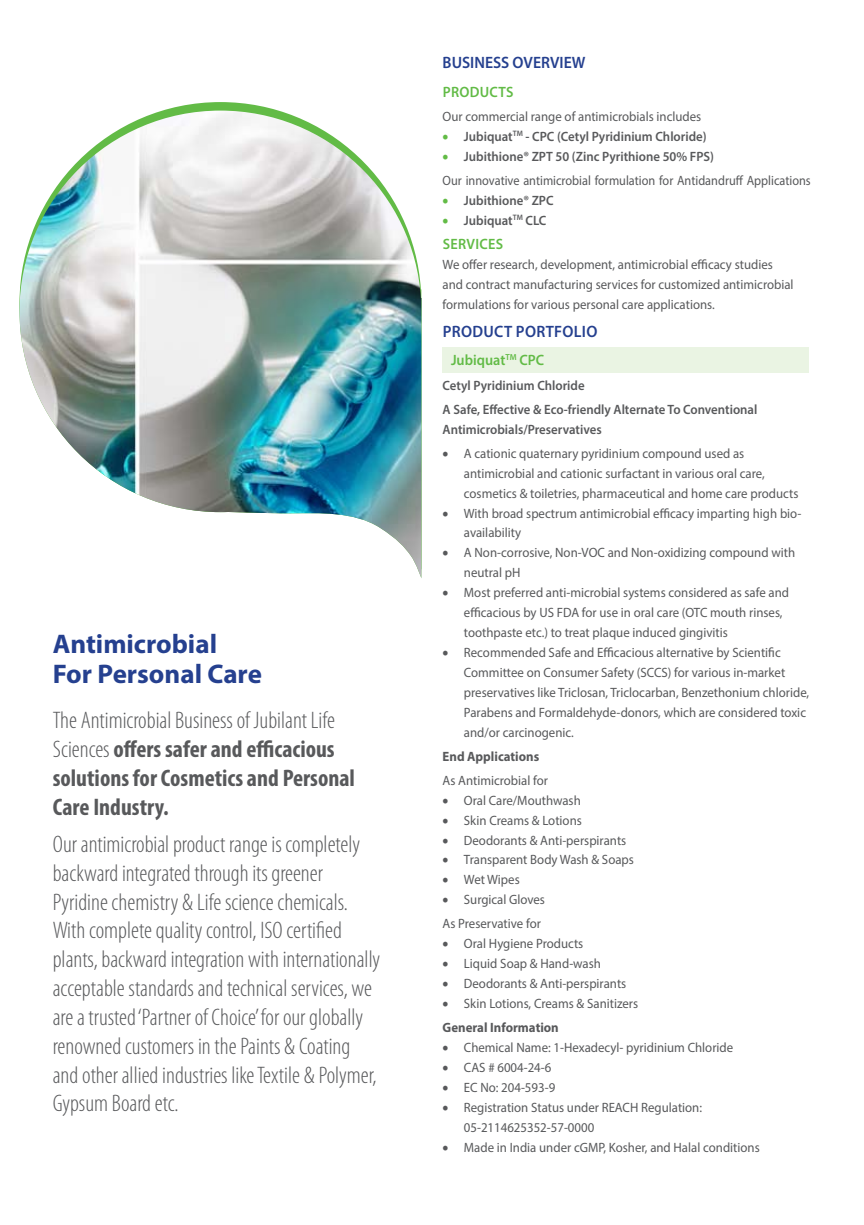
<style>
.page{position:relative;width:864px;height:1225px;background:#fff}
.page>*{position:absolute;margin:0;border:0;box-sizing:border-box;transform-origin:0 0}
.t1{font:700 27px/30px "Myriad Pro";color:#25408f}
.t2{font:300 condensed 24px/28.8px "Myriad Pro";color:#58595b}
.t3{font:700 condensed 24px/28.8px "Myriad Pro";color:#58595b}
.t4{font:600 16.5px "Myriad Pro";color:#25408f;scale:.95 1}
.t5{font:600 15px "Myriad Pro";color:#62bb46;scale:.95 1}
.t6{font:13.5px/20px "Myriad Pro";color:#58595b;scale:.95 1}
.t7{font:600 13.5px/24.2px "Myriad Pro";color:#58595b;scale:.95 1}
.t8{font:13.5px/24.2px "Myriad Pro";color:#58595b;scale:.91 1}
.t9{font:700 13.5px "Myriad Pro";color:#58595b;scale:.95 1}
.s1{font-weight:300}
.s2{color:#62bb46}
.s3{font-weight:600}
.s4{font-weight:700}
</style>
<div class="page">
<div style="left:442px;top:347px;width:366px;height:26px;background:#eaf4e3"></div>
<img style="left:20px;top:111px;width:401px;height:466px">
<h1 class="t1" style="left:53px;top:628px;width:210px">Antimicrobial<br>For Personal Care</h1>
<h2 class="t3" style="left:53px;top:705px;width:303px"><span class="s1">The Antimicrobial Business of Jubilant Life Sciences</span> offers safer and efficacious solutions for Cosmetics and Personal Care Industry.</h2>
<p class="t2" style="left:53px;top:829px;width:329px">Our antimicrobial product range is completely backward integrated through its greener Pyridine chemistry &amp; Life science chemicals.<br>With complete quality control, ISO certified plants, backward integration with internationally acceptable standards and technical services, we are a trusted ‘Partner of Choice’ for our globally renowned customers in the Paints &amp; Coating and other allied industries like Textile &amp; Polymer, Gypsum Board etc.</p>
<p class="t4" style="left:442px;top:52px;width:152px">BUSINESS OVERVIEW</p>
<p class="t5" style="left:442px;top:82px;width:49px">Products</p>
<p class="t6" style="left:442px;top:106px;width:274px">Our commercial range of antimicrobials includes</p>
<p class="t7" style="left:442px;top:124px;width:279px"><span class="s2">•</span> Jubiquat<sup>TM</sup> - CPC (Cetyl Pyridinium Chloride)</p>
<p class="t8" style="left:442px;top:144px;width:406px"><span class="s2">•</span> <span class="s3">Jubithione® ZPT 50 (Zinc Pyrithione 50% FPS)<br></span>Our innovative antimicrobial formulation for Antidandruff Applications</p>
<p class="t7" style="left:442px;top:188px;width:118px"><span class="s2">•</span> Jubithione® ZPC</p>
<p class="t7" style="left:442px;top:208px;width:111px"><span class="s2">•</span> Jubiquat<sup>TM</sup> CLC</p>
<p class="t5" style="left:442px;top:234px;width:17px">Services</p>
<p class="t6" style="left:442px;top:254px;width:371px">We offer research, development, antimicrobial efficacy studies and contract manufacturing services for customized antimicrobial formulations for various personal care applications.</p>
<p class="t4" style="left:442px;top:321px;width:54px">product</p>
<p class="t4" style="left:515px;top:321px;width:11px">portfolio</p>
<p class="t5" style="left:451px;top:351px;width:100px">Jubiquat<sup>TM</sup> CPC</p>
<p class="t7" style="left:442px;top:373px;width:333px">Cetyl Pyridinium Chloride<br>A Safe, Effective &amp; Eco-friendly Alternate To Conventional</p>
<p class="t7" style="left:442px;top:417px;width:169px">Antimicrobials/Preservatives</p>
<p class="t6" style="left:463px;top:443px;width:353px;text-indent:-21px">• A cationic quaternary pyridinium compound used as antimicrobial and cationic surfactant in various oral care, cosmetics &amp; toiletries, pharmaceutical and home care products</p>
<p class="t6" style="left:463px;top:503px;width:356px;text-indent:-21px">• With broad spectrum antimicrobial efficacy imparting high bio&shy;availability</p>
<p class="t6" style="left:463px;top:543px;width:350px;text-indent:-21px">• A Non-corrosive, Non-VOC and Non-oxidizing compound with neutral pH</p>
<p class="t6" style="left:463px;top:582px;width:343px;text-indent:-21px">• Most preferred anti-microbial systems considered as safe and efficacious by US FDA for use in oral care (OTC mouth rinses, toothpaste etc.) to treat plaque induced gingivitis</p>
<p class="t6" style="left:463px;top:642px;width:365px;text-indent:-21px">• Recommended Safe and Efficacious alternative by Scientific Committee on Consumer Safety (SCCS) for various in-market preservatives like Triclosan, Triclocarban, Benzethonium chloride, Parabens and Formaldehyde-donors, which are considered toxic and/or carcinogenic.</p>
<p class="t9" style="left:442px;top:747px;width:103px">End Applications</p>
<p class="t6" style="left:442px;top:770px;width:112px">As Antimicrobial for</p>
<p class="t6" style="left:442px;top:790px;width:147px">• Oral Care/Mouthwash</p>
<p class="t6" style="left:442px;top:810px;width:148px">• Skin Creams &amp; Lotions</p>
<p class="t6" style="left:442px;top:830px;width:195px">• Deodorants &amp; Anti-perspirants</p>
<p class="t6" style="left:442px;top:849px;width:203px">• Transparent Body Wash &amp; Soaps</p>
<p class="t6" style="left:442px;top:869px;width:83px">• Wet Wipes</p>
<p class="t6" style="left:442px;top:887px;width:109px;line-height:24.2px">• Surgical Gloves<br>As Preservative for</p>
<p class="t6" style="left:442px;top:933px;width:149px">• Oral Hygiene Products</p>
<p class="t6" style="left:442px;top:953px;width:168px">• Liquid Soap &amp; Hand-wash</p>
<p class="t6" style="left:442px;top:973px;width:195px">• Deodorants &amp; Anti-perspirants</p>
<p class="t6" style="left:442px;top:991px;width:207px;line-height:24.2px">• Skin Lotions, Creams &amp; Sanitizers<br><span class="s4">General Information</span></p>
<p class="t6" style="left:442px;top:1037px;width:307px">• Chemical Name: 1-Hexadecyl- pyridinium Chloride</p>
<p class="t6" style="left:442px;top:1057px;width:116px">• CAS # 6004-24-6</p>
<p class="t6" style="left:442px;top:1077px;width:120px">• EC No: 204-593-9</p>
<p class="t6" style="left:463px;top:1097px;width:252px;text-indent:-21px">• Registration Status under REACH Regulation:<br>05-2114625352-57-0000</p>
<p class="t6" style="left:442px;top:1137px;width:335px">• Made in India under cGMP, Kosher, and Halal conditions</p>
</div>
